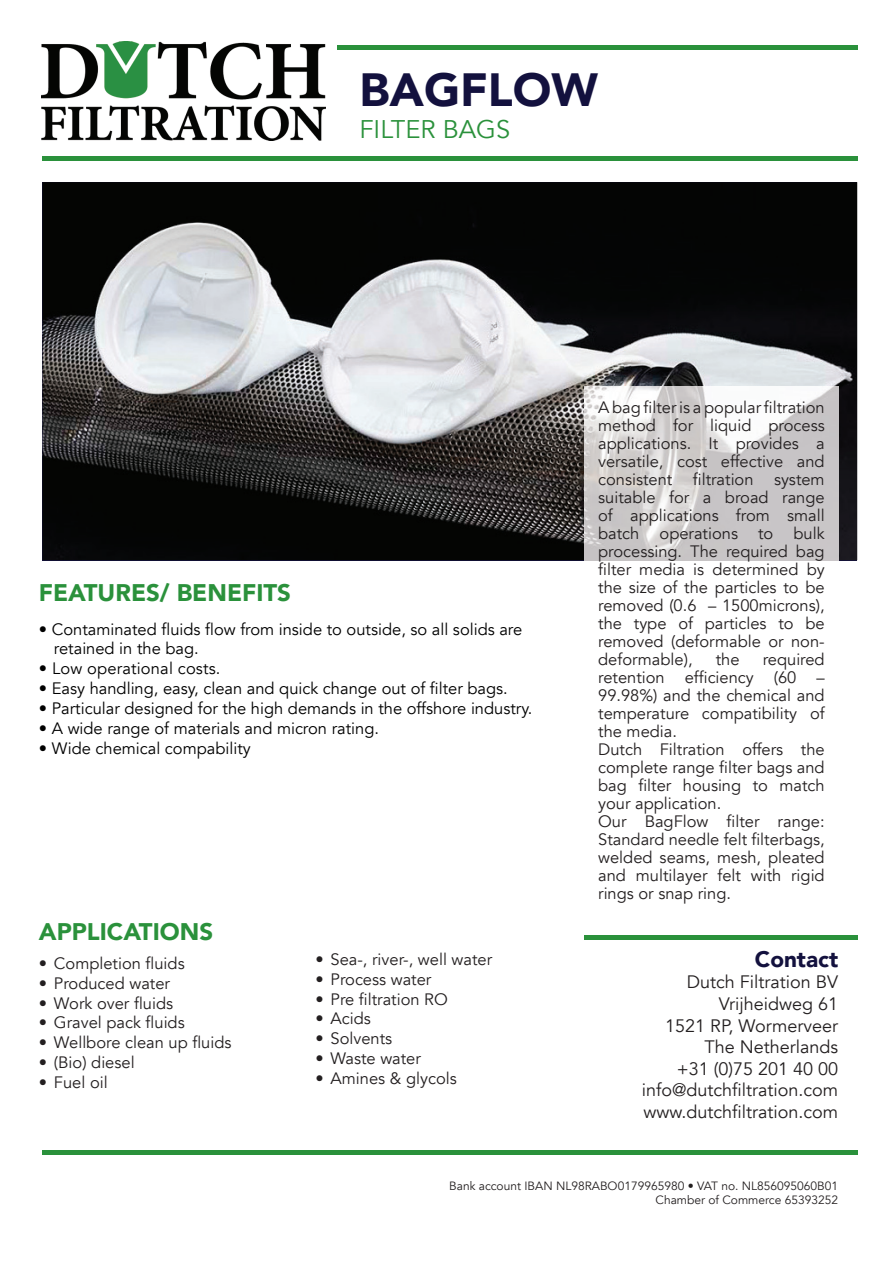
<style>
.page{position:relative;width:893px;height:1263px;background:#fff}
.page>*{position:absolute;margin:0;border:0;box-sizing:border-box;transform-origin:0 0}
.t1{font:900 46.5px "Avenir";color:#13113e}
.t2{font:25.5px "Avenir";color:#2a913b}
.t3{font:900 24px "Avenir";color:#2a913b}
.t4{font:900 22.5px "Avenir";color:#13113e}
.t5{font:18px/21.6px "Avenir";color:#231f20;text-align:right}
.t6{font:16.5px/18px "Avenir";color:#231f20;text-align:justify}
.t7{font:16.5px/19.8px "Avenir";color:#000}
.t8{font:12px/14.4px "Avenir";color:#231f20;text-align:right}
</style>
<div class="page">
<div style="left:337px;top:45px;width:520px;height:5px;background:#2a913b"></div>
<hr style="left:42px;top:156px;width:815px;height:4px;background:#2a913b">
<div style="left:42px;top:1150px;width:815px;height:5px;background:#2a913b"></div>
<div style="left:584px;top:935px;width:274px;height:5px;background:#2a913b"></div>
<img style="left:42px;top:41px;width:283px;height:99px">
<img style="left:42px;top:182px;width:815px;height:378px">
<img style="left:584px;top:386px;width:254px;height:174px">
<h1 class="t1" style="left:359px;top:71px;width:240px">BAGFLOW</h1>
<h2 class="t2" style="left:359px;top:119px;width:152px">FILTER BAGS</h2>
<h3 class="t3" style="left:39px;top:583px;width:254px">FEATURES/ BENEFITS</h3>
<p class="t7" style="left:54px;top:619px;width:470px;text-indent:-15px">• Contaminated fluids flow from inside to outside, so all solids are retained in the bag.</p>
<p class="t7" style="left:39px;top:659px;width:183px">• Low operational costs.</p>
<p class="t7" style="left:39px;top:679px;width:470px">• Easy handling, easy, clean and quick change out of filter bags.</p>
<p class="t7" style="left:39px;top:699px;width:495px">• Particular designed for the high demands in the offshore industry.</p>
<p class="t7" style="left:39px;top:718px;width:342px">• A wide range of materials and micron rating.</p>
<p class="t7" style="left:39px;top:740px;width:213px">• Wide chemical compability</p>
<h3 class="t3" style="left:39px;top:922px;width:176px">APPLICATIONS</h3>
<p class="t6" style="left:39px;top:955px;width:147px">• Completion fluids</p>
<p class="t6" style="left:39px;top:976px;width:133px">• Produced water</p>
<p class="t6" style="left:39px;top:994px;width:136px">• Work over fluids</p>
<p class="t6" style="left:39px;top:1014px;width:147px">• Gravel pack fluids</p>
<p class="t6" style="left:39px;top:1034px;width:194px">• Wellbore clean up fluids</p>
<p class="t6" style="left:39px;top:1055px;width:97px">• (Bio) diesel</p>
<p class="t6" style="left:39px;top:1075px;width:70px">• Fuel oil</p>
<p class="t6" style="left:316px;top:952px;width:178px">• Sea-, river-, well water</p>
<p class="t6" style="left:316px;top:972px;width:117px">• Process water</p>
<p class="t6" style="left:316px;top:990px;width:134px">• Pre filtration RO</p>
<p class="t6" style="left:316px;top:1011px;width:57px">• Acids</p>
<p class="t6" style="left:316px;top:1031px;width:78px">• Solvents</p>
<p class="t6" style="left:316px;top:1051px;width:107px">• Waste water</p>
<p class="t6" style="left:316px;top:1071px;width:143px">• Amines &amp; glycols</p>
<p class="t6" style="left:598px;top:398px;width:228px">A bag filter is a popular filtration method for liquid process applications. It provides a versatile, cost effective and consistent filtration system suitable for a broad range of applications from small batch operations to bulk processing. The required bag filter media is determined by the size of the particles to be removed (0.6 – 1500microns), the type of particles to be removed (deformable or non&shy;deformable),</p>
<p class="t6" style="left:598px;top:652px;width:228px;text-align:left;text-indent:165px">required retention efficiency (60 –<br>99.98%) and the chemical and temperature compatibility of the media.<br>Dutch Filtration offers the complete range filter bags and bag filter housing to match your application.<br>Our BagFlow filter range:<br>Standard needle felt filterbags, welded seams, mesh, pleated and multilayer felt with rigid rings or snap ring.</p>
<p class="t6" style="left:716px;top:652px;width:25px">the</p>
<h3 class="t4" style="left:755px;top:949px;width:85px">Contact</h3>
<p class="t5" style="left:642px;top:973px;width:198px">Dutch Filtration BV<br>Vrijheidweg 61<br>1521 RP, Wormerveer<br>The Netherlands<br>+31 (0)75 201 40 00 info@dutchfiltration.com www.dutchfiltration.com</p>
<p class="t8" style="left:449px;top:1178px;width:390px">Bank account IBAN NL98RABO0179965980 • VAT no. NL856095060B01<br>Chamber of Commerce 65393252</p>
</div>
